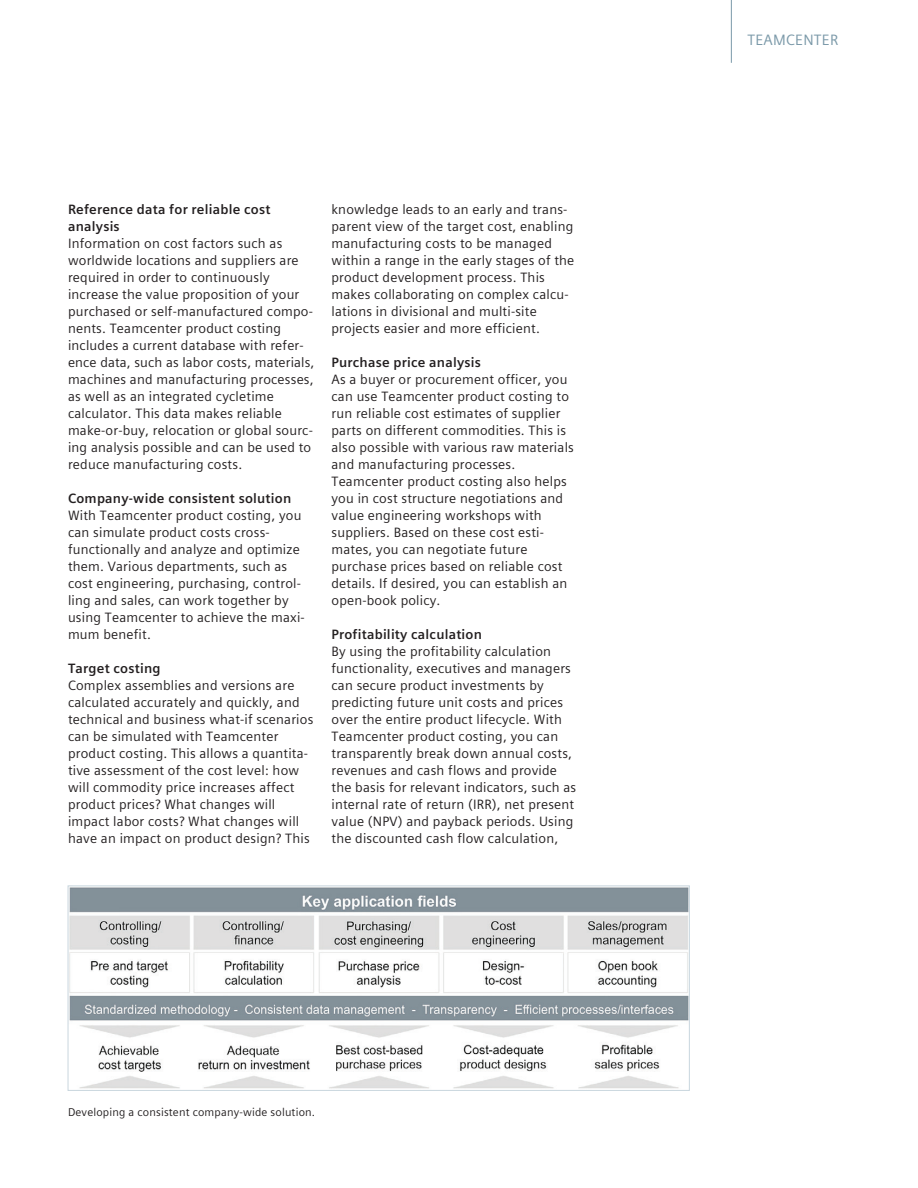
<style>
.page{position:relative;width:918px;height:1188px;background:#fff}
.page>*{position:absolute;margin:0;border:0;box-sizing:border-box;transform-origin:0 0}
.t1{font:15px "Siemens Sans Global";letter-spacing:.015em;color:#7b99a9}
.t2{font:13.5px/17px "Siemens Sans Global";letter-spacing:.015em;color:#231f20}
.t3{font:700 13.5px/17px "Siemens Sans Global";letter-spacing:.015em;color:#231f20}
.t4{font:11.25px "Siemens Sans Global";letter-spacing:.015em;color:#231f20}
</style>
<div class="page">
<hr style="left:731px;top:0;width:1px;height:63px;background:#7b99a9">
<img style="left:70px;top:888px;width:618px;height:201px">
<div style="left:68px;top:886px;width:622px;height:205px;border:1px solid #c9d6de"></div>
<p class="t3" style="left:68px;top:201px;width:204px">Reference data for reliable cost analysis</p>
<p class="t2" style="left:68px;top:235px;width:248px">Information on cost factors such as worldwide locations and suppliers are required in order to continuously increase the value proposition of your purchased or self-manufactured compo&shy;nents. Teamcenter product costing includes a current database with refer&shy;ence data, such as labor costs, materials, machines and manufacturing processes, as well as an integrated cycletime calculator. This data makes reliable make-or-buy, relocation or global sourc&shy;ing analysis possible and can be used to reduce manufacturing costs.</p>
<p class="t3" style="left:68px;top:490px;width:225px">Company-wide consistent solution</p>
<p class="t2" style="left:68px;top:507px;width:238px">With Teamcenter product costing, you can simulate product costs cross&shy;functionally and analyze and optimize them. Various departments, such as cost engineering, purchasing, control&shy;ling and sales, can work together by using Teamcenter to achieve the maxi&shy;mum benefit.</p>
<p class="t3" style="left:68px;top:660px;width:94px">Target costing</p>
<p class="t2" style="left:68px;top:677px;width:247px">Complex assemblies and versions are calculated accurately and quickly, and technical and business what-if scenarios can be simulated with Teamcenter product costing. This allows a quantita&shy;tive assessment of the cost level: how will commodity price increases affect product prices? What changes will impact labor costs? What changes will have an impact on product design? This</p>
<p class="t2" style="left:332px;top:201px;width:244px">knowledge leads to an early and trans&shy;parent view of the target cost, enabling manufacturing costs to be managed within a range in the early stages of the product development process. This makes collaborating on complex calcu&shy;lations in divisional and multi-site projects easier and more efficient.</p>
<p class="t3" style="left:332px;top:354px;width:151px">Purchase price analysis</p>
<p class="t2" style="left:332px;top:371px;width:244px">As a buyer or procurement officer, you can use Teamcenter product costing to run reliable cost estimates of supplier parts on different commodities. This is also possible with various raw materials and manufacturing processes.<br>Teamcenter product costing also helps you in cost structure negotiations and value engineering workshops with suppliers. Based on these cost esti&shy;mates, you can negotiate future purchase prices based on reliable cost details. If desired, you can establish an open-book policy.</p>
<p class="t3" style="left:332px;top:626px;width:152px">Profitability calculation</p>
<p class="t2" style="left:332px;top:643px;width:246px">By using the profitability calculation functionality, executives and managers can secure product investments by predicting future unit costs and prices over the entire product lifecycle. With Teamcenter product costing, you can transparently break down annual costs, revenues and cash flows and provide the basis for relevant indicators, such as internal rate of return (IRR), net present value (NPV) and payback periods. Using the discounted cash flow calculation,</p>
<p class="t4" style="left:68px;top:1103px;width:249px">Developing a consistent company-wide solution.</p>
<p class="t1" style="left:748px;top:29px;width:92px">TEAMCENTER</p>
</div>
